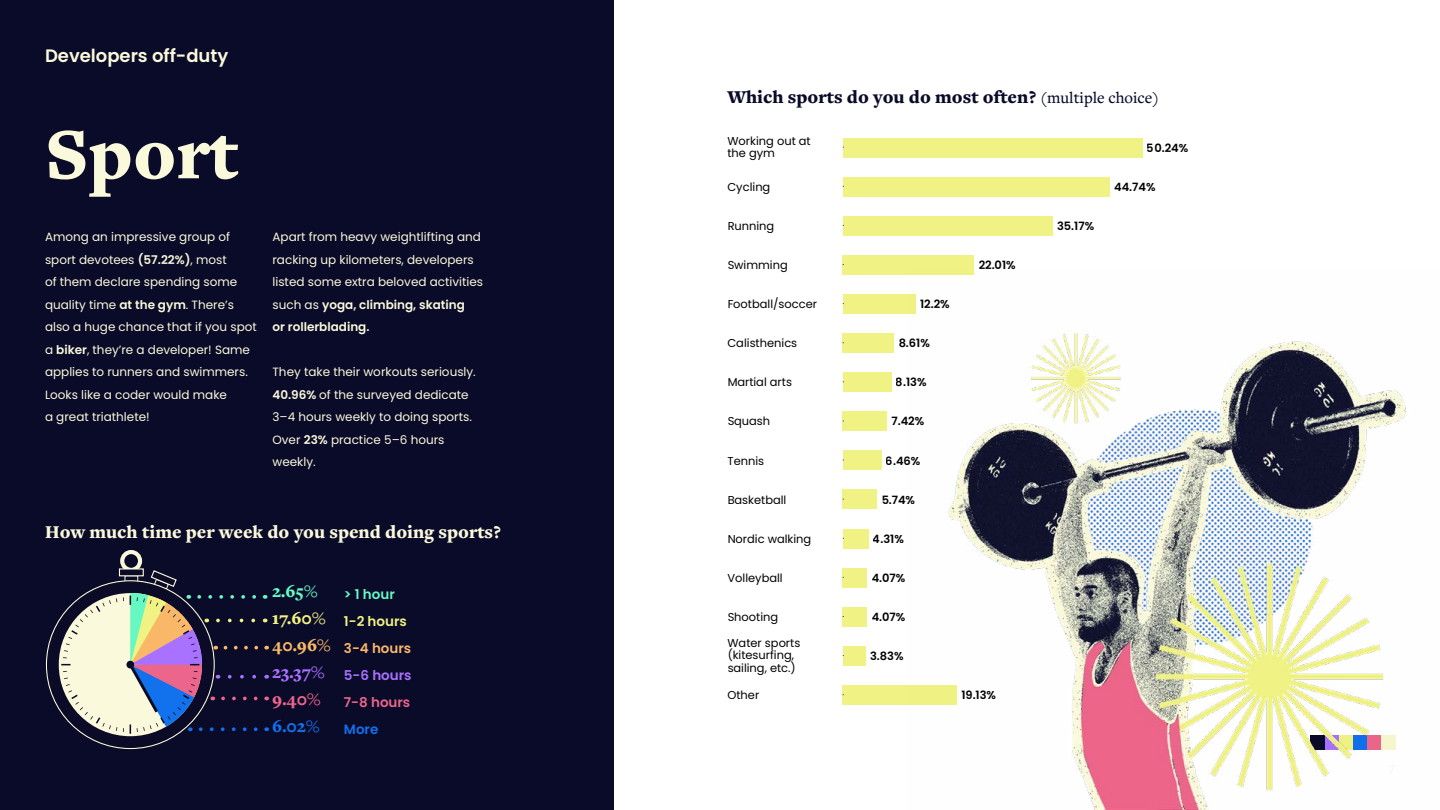
<style>
.page{position:relative;width:1440px;height:810px;background:#fff}
.page>*{position:absolute;margin:0;border:0;box-sizing:border-box;transform-origin:0 0}
.t1{font:900 75px "Freight Text Pro";color:#faf9db}
.t2{font:900 18.75px "Freight Text Pro";color:#0a0a29}
.t3{font:900 18.75px "Freight Text Pro";color:#faf9db}
.t4{font:600 18px "Poppins";color:#faf9db}
.t5{font:900 18px "Freight Text Pro";color:#f0f283}
.t6{font:900 18px "Freight Text Pro";color:#f9b768}
.t7{font:900 18px "Freight Text Pro";color:#a871ff}
.t8{font:900 18px "Freight Text Pro";color:#65f8c3}
.t9{font:900 18px "Freight Text Pro";color:#ec658a}
.t10{font:900 18px "Freight Text Pro";color:#1271ed}
.t11{font:600 13.5px "Poppins";color:#f0f283}
.t12{font:600 13.5px "Poppins";color:#f9b768}
.t13{font:600 13.5px "Poppins";color:#a871ff}
.t14{font:600 13.5px "Poppins";color:#ec658a}
.t15{font:600 13.5px "Poppins";color:#65f8c3}
.t16{font:600 13.5px "Poppins";color:#1270ed}
.t17{font:12px/22.5px "Poppins";color:#faf9db}
.t18{font:11.4px/12.6px "Poppins";color:#000}
.t19{font:600 11.4px "Poppins";color:#000}
.s1{font-weight:600}
.s2{font-weight:500;font-size:16.5px}
</style>
<div class="page">
<div style="left:0;top:0;width:614px;height:810px;background:#0a0a29"></div>
<div style="left:843px;top:138px;width:300px;height:19px;background:#f0f283"></div>
<div style="left:843px;top:177px;width:267px;height:19px;background:#f0f283"></div>
<div style="left:843px;top:216px;width:210px;height:20px;background:#f0f283"></div>
<div style="left:843px;top:255px;width:131px;height:20px;background:#f0f283"></div>
<div style="left:843px;top:294px;width:73px;height:20px;background:#f0f283"></div>
<div style="left:843px;top:333px;width:51px;height:20px;background:#f0f283"></div>
<div style="left:843px;top:372px;width:48px;height:20px;background:#f0f283"></div>
<div style="left:843px;top:412px;width:44px;height:19px;background:#f0f283"></div>
<div style="left:843px;top:451px;width:38px;height:19px;background:#f0f283"></div>
<div style="left:843px;top:490px;width:34px;height:19px;background:#f0f283"></div>
<div style="left:843px;top:529px;width:25px;height:19px;background:#f0f283"></div>
<div style="left:843px;top:568px;width:24px;height:19px;background:#f0f283"></div>
<div style="left:843px;top:607px;width:24px;height:20px;background:#f0f283"></div>
<div style="left:843px;top:646px;width:23px;height:20px;background:#f0f283"></div>
<div style="left:843px;top:685px;width:114px;height:20px;background:#f0f283"></div>
<img style="left:948px;top:333px;width:458px;height:477px">
<div style="left:120px;top:550px;width:22px;height:22px;border:4px solid #faf9db;border-radius:50%"></div>
<div style="left:119px;top:568px;width:25px;height:8px;border:1px solid #faf9db"></div>
<svg style="left:61px;top:569px;width:206px;height:165px"></svg>
<h3 class="t4" style="left:45px;top:46px;width:185px">Developers off-duty</h3>
<h1 class="t1" style="left:45px;top:104px;width:195px">Sport</h1>
<p class="t17" style="left:45px;top:226px;width:213px">Among an impressive group of sport devotees <span class="s1">(57.22%)</span>, most<br>of them declare spending some quality time <span class="s1">at the gym</span>. There’s also a huge chance that if you spot a <span class="s1">biker</span>, they’re a developer! Same applies to runners and swimmers.<br>Looks like a coder would make<br>a great triathlete!</p>
<p class="t17" style="left:272px;top:226px;width:212px">Apart from heavy weightlifting and racking up kilometers, developers listed some extra beloved activities such as <span class="s1">yoga, climbing, skating<br>or rollerblading.</span></p>
<p class="t17" style="left:272px;top:361px;width:205px">They take their workouts seriously.<br><span class="s1">40.96%</span> of the surveyed dedicate<br>3–4 hours weekly to doing sports.<br>Over <span class="s1">23%</span> practice 5–6 hours weekly.</p>
<h2 class="t3" style="left:45px;top:519px;width:457px">How much time per week do you spend doing sports?</h2>
<h3 class="t8" style="left:272px;top:579px;width:47px">2.65%</h3>
<h3 class="t5" style="left:272px;top:606px;width:55px">17.60%</h3>
<h3 class="t6" style="left:272px;top:633px;width:60px">40.96%</h3>
<h3 class="t7" style="left:272px;top:660px;width:54px">23.37%</h3>
<h3 class="t9" style="left:272px;top:687px;width:50px">9.40%</h3>
<h3 class="t10" style="left:272px;top:714px;width:49px">6.02%</h3>
<p class="t15" style="left:344px;top:586px;width:52px">&gt; 1 hour</p>
<p class="t11" style="left:344px;top:613px;width:64px">1-2 hours</p>
<p class="t12" style="left:344px;top:640px;width:69px">3-4 hours</p>
<p class="t13" style="left:344px;top:667px;width:69px">5-6 hours</p>
<p class="t14" style="left:344px;top:694px;width:68px">7-8 hours</p>
<p class="t16" style="left:344px;top:721px;width:36px">More</p>
<h2 class="t2" style="left:728px;top:84px;width:433px">Which sports do you do most often? <span class="s2">(multiple choice)</span></h2>
<p class="t18" style="left:728px;top:134px;width:85px">Working out at the gym</p>
<p class="t18" style="left:728px;top:181px;width:44px">Cycling</p>
<p class="t18" style="left:728px;top:220px;width:48px">Running</p>
<p class="t18" style="left:728px;top:259px;width:62px">Swimming</p>
<p class="t18" style="left:728px;top:298px;width:91px">Football/soccer</p>
<p class="t18" style="left:728px;top:337px;width:71px">Calisthenics</p>
<p class="t18" style="left:728px;top:376px;width:66px">Martial arts</p>
<p class="t18" style="left:728px;top:415px;width:44px">Squash</p>
<p class="t18" style="left:728px;top:454px;width:38px">Tennis</p>
<p class="t18" style="left:728px;top:493px;width:60px">Basketball</p>
<p class="t18" style="left:728px;top:533px;width:85px">Nordic walking</p>
<p class="t18" style="left:728px;top:572px;width:57px">Volleyball</p>
<p class="t18" style="left:728px;top:611px;width:52px">Shooting</p>
<p class="t18" style="left:728px;top:637px;width:74px">Water sports (kitesurfing, sailing, etc.)</p>
<p class="t18" style="left:728px;top:689px;width:33px">Other</p>
<p class="t19" style="left:920px;top:297px;width:31px">12.2%</p>
<p class="t19" style="left:899px;top:337px;width:33px">8.61%</p>
<p class="t19" style="left:896px;top:376px;width:32px">8.13%</p>
<p class="t19" style="left:891px;top:415px;width:34px">7.42%</p>
<p class="t19" style="left:886px;top:454px;width:36px">6.46%</p>
<p class="t19" style="left:881px;top:493px;width:35px">5.74%</p>
<p class="t19" style="left:873px;top:532px;width:33px">4.31%</p>
<p class="t19" style="left:872px;top:571px;width:35px">4.07%</p>
<p class="t19" style="left:872px;top:610px;width:35px">4.07%</p>
<p class="t19" style="left:870px;top:649px;width:35px">3.83%</p>
<p class="t19" style="left:979px;top:258px;width:39px">22.01%</p>
<p class="t19" style="left:961px;top:689px;width:36px">19.13%</p>
<p class="t19" style="left:1057px;top:219px;width:39px">35.17%</p>
<p class="t19" style="left:1147px;top:141px;width:43px">50.24%</p>
<p class="t19" style="left:1114px;top:180px;width:43px">44.74%</p>
<p class="t17" style="left:1388px;top:759px;width:8px">7</p>
</div>
